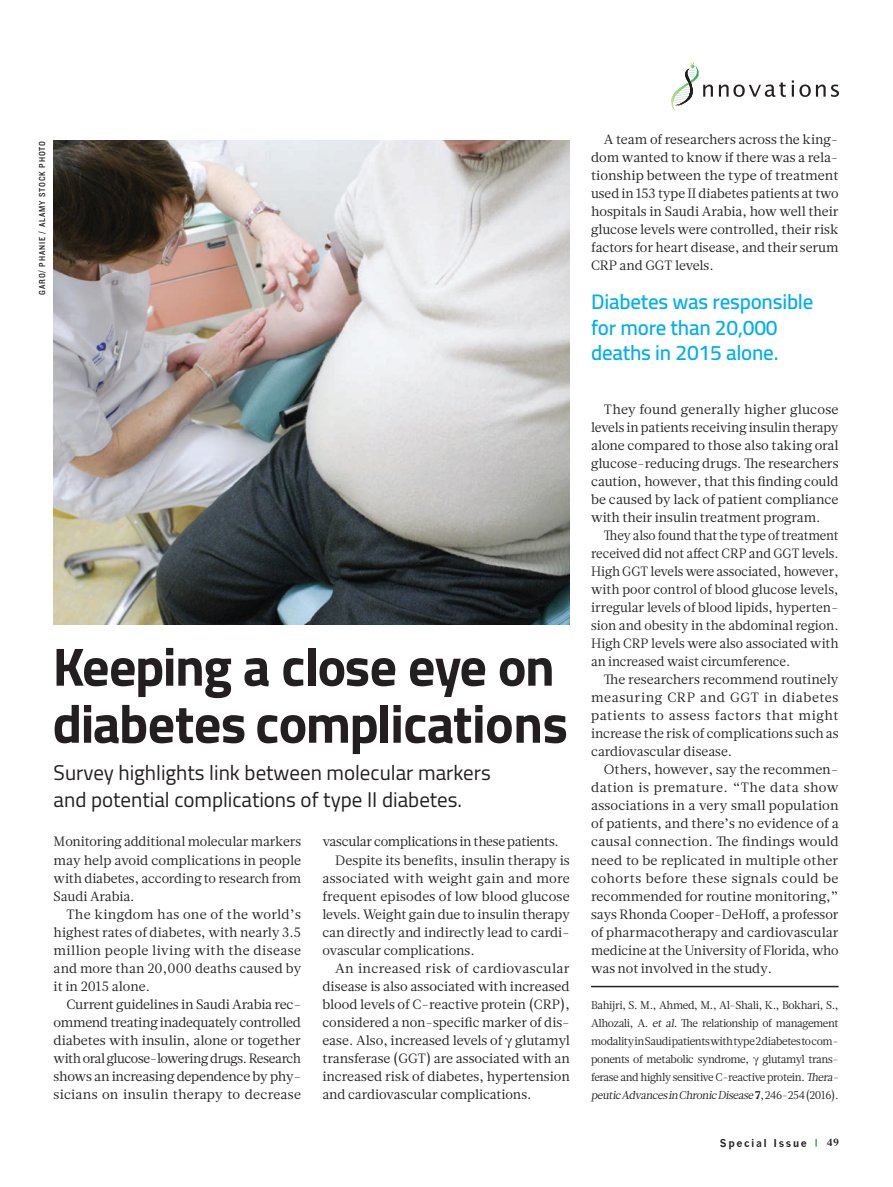
<style>
.page{position:relative;width:893px;height:1187px;background:#fff}
.page>*{position:absolute;margin:0;border:0;box-sizing:border-box;transform-origin:0 0}
.Titles{font:700 54px/57px "Cairo";letter-spacing:-.03em;color:#231f20}
.Stand-first{font:21px/27px "Cairo";color:#231f20}
.Pullout{font:600 21px/25.2px "Cairo";letter-spacing:-.01em;color:#00aeef}
.KAIMRC_Body_indented{font:13.5px/18px "Glosa Math";color:#231f20;text-align:justify}
.KAIMRC_Body_indented-2{font:13.5px/18px "Glosa Math";color:#231f20;text-align:justify;scale:.94 1}
.KAIMRC_Body_indented-3{font:13.5px "Glosa Math";letter-spacing:-.02em;color:#231f20}
.Refs{font:11.25px/18px "Glosa Math";letter-spacing:-.03em;color:#231f20}
.t1{font:700 10.5px "News Gothic";letter-spacing:.15em;color:#231f20}
.t2{font:700 10.5px "Glosa Math";color:#231f20}
.image_credits{font:9px "Knockout 30 Junior Welterwt";letter-spacing:.1em;color:#231f20}
.s1{font-weight:900}
</style>
<div class="page">
<img style="left:54px;top:141px;width:516px;height:483px">
<hr style="left:591px;top:985px;width:248px;height:2px;background:#231f20">
<svg style="left:719px;top:82px;width:67px;height:15px"></svg>
<svg style="left:792px;top:80px;width:47px;height:17px"></svg>
<svg style="left:671px;top:60px;width:42px;height:51px"></svg>
<svg style="left:815px;top:1138px;width:2px;height:8px"></svg>
<p class="image_credits" style="left:36px;top:295px;width:155px;rotate:-90deg">GARO/ PHANIE / ALAMY STOCK PHOTO</p>
<p class="Titles" style="left:53px;top:638px;width:517px">Keeping a close eye on diabetes complications</p>
<p class="Stand-first" style="left:54px;top:759px;width:439px">Survey highlights link between molecular markers and potential complications of type II diabetes.</p>
<p class="KAIMRC_Body_indented" style="left:54px;top:832px;width:249px">Monitoring additional molecular markers may help avoid complications in people with diabetes, according to research from Saudi Arabia.</p>
<p class="KAIMRC_Body_indented" style="left:54px;top:904px;width:249px;text-indent:13px">The kingdom has one of the world’s highest rates of diabetes, with nearly 3.5 million people living with the disease and more than 20,000 deaths caused by it in 2015 alone.</p>
<p class="KAIMRC_Body_indented" style="left:54px;top:994px;width:249px;text-indent:13px">Current guidelines in Saudi Arabia rec&shy;ommend treating inadequately controlled diabetes with insulin, alone or together with oral glucose-lowering drugs. Research shows an increasing dependence by phy&shy;sicians on insulin therapy to decrease</p>
<p class="KAIMRC_Body_indented-3" style="left:322px;top:832px;width:238px">vascular complications in these patients.</p>
<p class="KAIMRC_Body_indented" style="left:322px;top:850px;width:249px;text-indent:13px">Despite its benefits, insulin therapy is associated with weight gain and more frequent episodes of low blood glucose levels. Weight gain due to insulin therapy can directly and indirectly lead to cardi&shy;ovascular complications.</p>
<p class="KAIMRC_Body_indented" style="left:322px;top:958px;width:249px;text-indent:13px">An increased risk of cardiovascular disease is also associated with increased blood levels of C-reactive protein (CRP), considered a non-specific marker of dis&shy;ease. Also, increased levels of γ glutamyl transferase (GGT) are associated with an increased risk of diabetes, hypertension and cardiovascular complications.</p>
<p class="KAIMRC_Body_indented" style="left:591px;top:130px;width:249px;text-indent:13px">A team of researchers across the king&shy;dom wanted to know if there was a rela&shy;tionship between the type of treatment used in 153 type II diabetes patients at two hospitals in Saudi Arabia, how well their glucose levels were controlled, their risk factors for heart disease, and their serum CRP and GGT levels.</p>
<p class="Pullout" style="left:591px;top:289px;width:224px">Diabetes was responsible for more than 20,000 deaths in 2015 alone.</p>
<p class="KAIMRC_Body_indented" style="left:591px;top:400px;width:249px;text-indent:13px">They found generally higher glucose levels in patients receiving insulin therapy alone compared to those also taking oral glucose-reducing drugs. The researchers caution, however, that this finding could be caused by lack of patient compliance with their insulin treatment program.</p>
<p class="KAIMRC_Body_indented-2" style="left:591px;top:526px;width:265px;text-indent:13px">They also found that the type of treatment received did not affect CRP and GGT levels.<br>High GGT levels were associated, however, with poor control of blood glucose levels, irregular levels of blood lipids, hyperten&shy;sion and obesity in the abdominal region.<br>High CRP levels were also associated with an increased waist circumference.</p>
<p class="KAIMRC_Body_indented" style="left:591px;top:670px;width:249px;text-indent:13px">The researchers recommend routinely measuring CRP and GGT in diabetes patients to assess factors that might increase the risk of complications such as cardiovascular disease.</p>
<p class="KAIMRC_Body_indented" style="left:591px;top:760px;width:249px;text-indent:13px">Others, however, say the recommen&shy;dation is premature. “The data show associations in a very small population of patients, and there’s no evidence of a causal connection. The findings would need to be replicated in multiple other cohorts before these signals could be recommended for routine monitoring,” says Rhonda Cooper-DeHoff, a professor of pharmacotherapy and cardiovascular medicine at the University of Florida, who was not involved in the study.</p>
<p class="Refs" style="left:591px;top:995px;width:251px">Bahijri, S. M., Ahmed, M., Al-Shali, K., Bokhari, S., Alhozali, A. et al. The relationship of management modality in Saudi patients with type 2 diabetes to com&shy;ponents of metabolic syndrome, γ glutamyl trans&shy;ferase and highly sensitive C-reactive protein. Thera&shy;peutic Advancesin Chronic Disease <span class="s1">7</span> , 2 4 6 - 2 5 4 ( 2 0 1 6 ) .</p>
<p class="t1" style="left:720px;top:1136px;width:88px">Special Issue</p>
<p class="t2" style="left:827px;top:1135px;width:14px">49</p>
</div>
